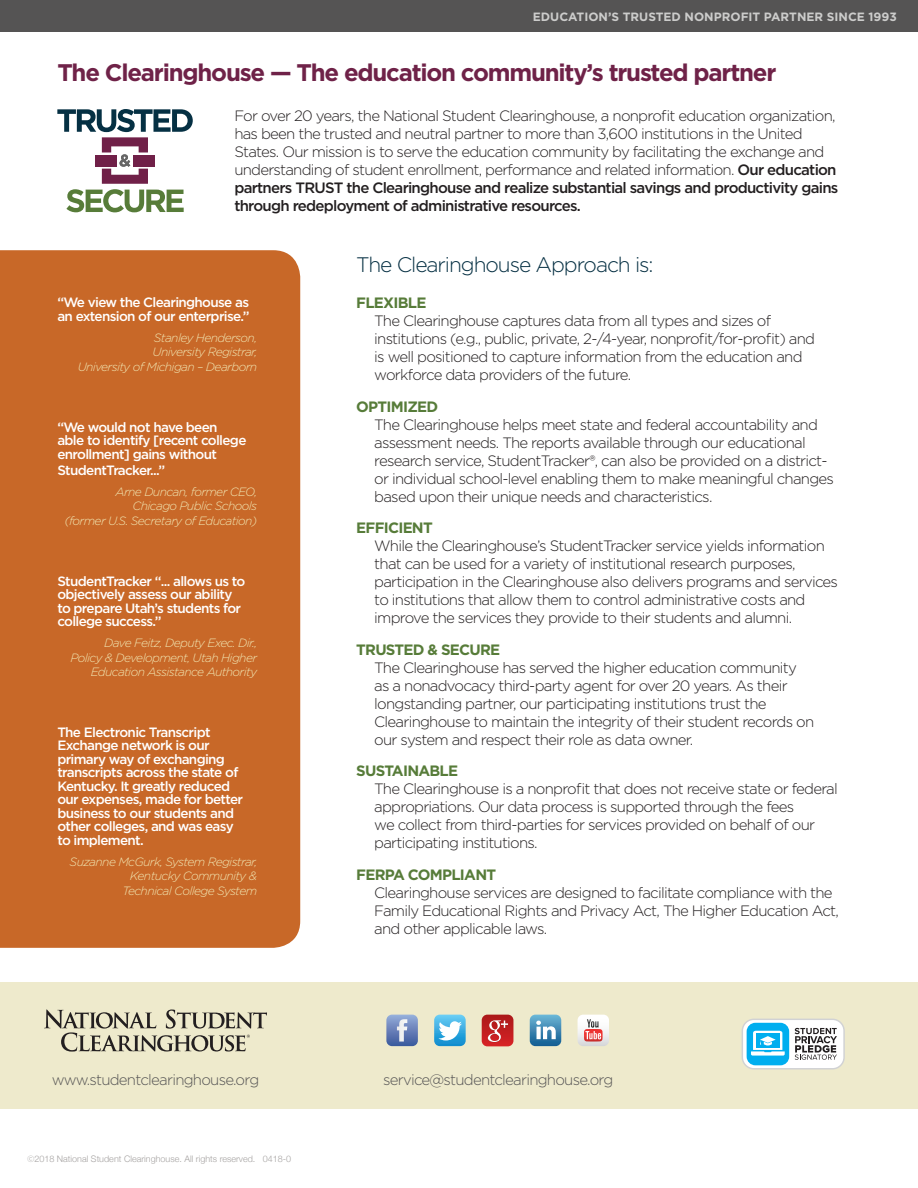
<style>
.page{position:relative;width:918px;height:1188px;background:#fff}
.page>*{position:absolute;margin:0;border:0;box-sizing:border-box;transform-origin:0 0}
.t1{font:700 24px "Gotham";letter-spacing:-.05em;color:#6f2248}
.t2{font:300 21px "Gotham";letter-spacing:-.05em;color:#063043}
.t3{font:300 15px/18px "Gotham";letter-spacing:-.05em;color:#231f20}
.t4{font:700 15px "Gotham";letter-spacing:-.05em;color:#577c39}
.t5{font:300 15px "Gotham";letter-spacing:-.05em;color:#555454}
.t6{font:500 13.5px/13.5px "Gotham";letter-spacing:-.05em;color:#fff}
.t7{font:italic 300 12px/14.4px "Gotham";letter-spacing:-.05em;color:#f1e5b1;text-align:right}
.t8{font:700 12px "Gotham";color:#cccccb}
.t9{font:300 9px "Helvetica Neue";color:#a6a3a2}
.s1{font-weight:500}
.s2{font-family:"Gotham"}
</style>
<div class="page">
<div style="left:0;top:0;width:918px;height:31px;background:#555454"></div>
<svg style="left:57px;top:109px;width:136px;height:103px"></svg>
<div style="left:0;top:983px;width:918px;height:126px;background:#eeeacc"></div>
<div style="left:0;top:250px;width:300px;height:698px;background:#c86828"></div>
<svg style="left:44px;top:1009px;width:223px;height:43px"></svg>
<svg style="left:386px;top:1015px;width:32px;height:31px"></svg>
<svg style="left:530px;top:1015px;width:31px;height:31px"></svg>
<svg style="left:434px;top:1015px;width:32px;height:31px"></svg>
<svg style="left:578px;top:1015px;width:31px;height:31px"></svg>
<svg style="left:482px;top:1015px;width:31px;height:31px"></svg>
<div style="left:742px;top:1019px;width:102px;height:50px;background:#fff;border-radius:12px"></div>
<div style="left:742px;top:1019px;width:103px;height:51px;border:1px solid #d1d2d4;border-radius:12px"></div>
<div style="left:747px;top:1023px;width:42px;height:42px;background:#00aeef;border-radius:9px"></div>
<svg style="left:795px;top:1028px;width:42px;height:32px"></svg>
<svg style="left:751px;top:1031px;width:34px;height:25px"></svg>
<p class="t8" style="left:533px;top:9px;width:365px">EDUCATION’S TRUSTED NONPROFIT PARTNER SINCE 1993</p>
<h1 class="t1" style="left:57px;top:56px;width:721px">The Clearinghouse — The education community’s trusted partner</h1>
<p class="t3" style="left:234px;top:106px;width:606px">For over 20 years, the National Student Clearinghouse, a nonprofit education organization, has been the trusted and neutral partner to more than 3,600 institutions in the United States. Our mission is to serve the education community by facilitating the exchange and understanding of student enrollment, performance and related information. <span class="s1">Our education partners TRUST the Clearinghouse and realize substantial savings and productivity gains through redeployment of administrative resources.</span></p>
<p class="t6" style="left:57px;top:296px;width:194px">“We view the Clearinghouse as an extension of our enterprise.”</p>
<p class="t7" style="left:78px;top:330px;width:181px">Stanley Henderson,<br>University Registrar,<br>University of Michigan – Dearborn</p>
<p class="t6" style="left:57px;top:420px;width:191px">“We would not have been able to identify [recent college enrollment] gains without</p>
<p class="t6" style="left:57px;top:463px;width:109px">StudentTracker...”</p>
<p class="t7" style="left:64px;top:484px;width:194px">Arne Duncan, former CEO,<br>Chicago Public Schools<br>(former U.S. Secretary of Education)</p>
<p class="t6" style="left:57px;top:574px;width:190px">StudentTracker “... allows us to objectively assess our ability to prepare Utah’s students for college success.”</p>
<p class="t7" style="left:71px;top:635px;width:188px">Dave Feitz, Deputy Exec. Dir.,<br>Policy &amp; Development, Utah Higher<br>Education Assistance Authority</p>
<p class="t6" style="left:57px;top:725px;width:187px">The Electronic Transcript<br>Exchange network is our primary way of exchanging transcripts across the state of<br>Kentucky. It greatly reduced our expenses, made for better business to our students and other colleges, and was easy to implement.</p>
<p class="t7" style="left:70px;top:854px;width:189px">Suzanne McGurk, System Registrar,<br>Kentucky Community &amp;<br>Technical College System</p>
<h2 class="t2" style="left:356px;top:251px;width:299px">The Clearinghouse Approach is:</h2>
<p class="t4" style="left:356px;top:293px;width:72px">FLEXIBLE</p>
<p class="t3" style="left:374px;top:311px;width:442px">The Clearinghouse captures data from all types and sizes of institutions (e.g., public, private, 2-/4-year, nonprofit/for-profit) and is well positioned to capture information from the education and workforce data providers of the future.</p>
<p class="t4" style="left:356px;top:396px;width:83px">OPTIMIZED</p>
<p class="t3" style="left:374px;top:415px;width:461px">The Clearinghouse helps meet state and federal accountability and assessment needs. The reports available through our educational research service, StudentTracker®, can also be provided on a district&shy;or individual school-level enabling them to make meaningful changes based upon their unique needs and characteristics.</p>
<p class="t4" style="left:356px;top:518px;width:78px">EFFICIENT</p>
<p class="t3" style="left:374px;top:536px;width:465px">While the Clearinghouse’s StudentTracker service yields information that can be used for a variety of institutional research purposes, participation in the Clearinghouse also delivers programs and services to institutions that allow them to control administrative costs and improve the services they provide to their students and alumni.</p>
<p class="t4" style="left:356px;top:639px;width:145px">TRUSTED &amp; SECURE</p>
<p class="t3" style="left:374px;top:658px;width:441px">The Clearinghouse has served the higher education community as a nonadvocacy third-party agent for over 20 years. As their longstanding partner, our participating institutions trust the Clearinghouse to maintain the integrity of their student records on our system and respect their role as data owner.</p>
<p class="t4" style="left:356px;top:761px;width:103px">SUSTAINABLE</p>
<p class="t3" style="left:374px;top:779px;width:465px">The Clearinghouse is a nonprofit that does not receive state or federal appropriations. Our data process is supported through the fees<br>we collect from third-parties for services provided on behalf of our participating institutions.</p>
<p class="t4" style="left:356px;top:864px;width:141px">FERPA COMPLIANT</p>
<p class="t3" style="left:374px;top:883px;width:466px">Clearinghouse services are designed to facilitate compliance with the<br>Family Educational Rights and Privacy Act, The Higher Education Act, and other applicable laws.</p>
<p class="t5" style="left:52px;top:1070px;width:209px">www.studentclearinghouse.org</p>
<p class="t5" style="left:383px;top:1071px;width:232px">service@studentclearinghouse.org</p>
<p class="t9" style="left:27px;top:1152px;width:266px"><span class="s2">©</span>2018 National Student Clearinghouse. All rights reserved. 0418-0</p>
</div>
